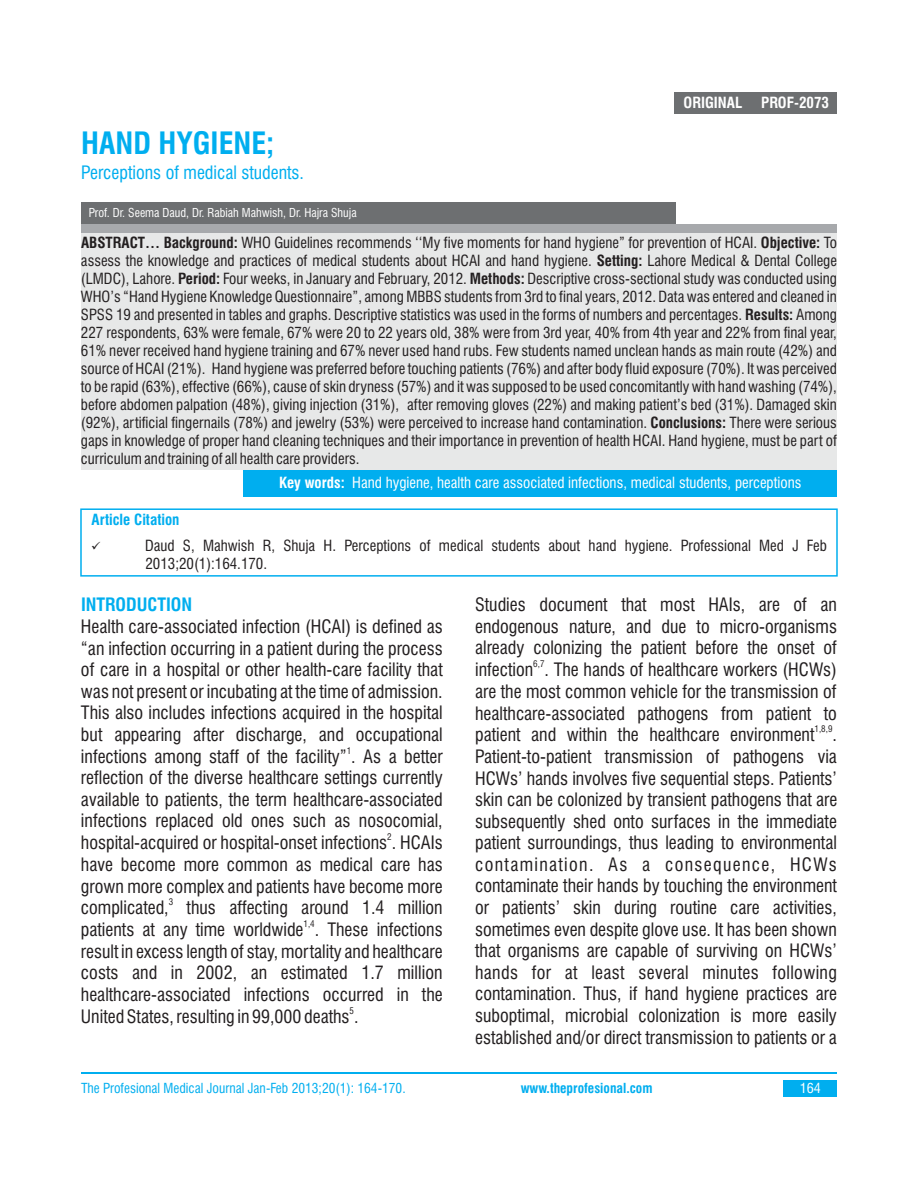
<style>
.page{position:relative;width:918px;height:1188px;background:#fff}
.page>*{position:absolute;margin:0;border:0;box-sizing:border-box;transform-origin:0 0}
.t1{font:700 condensed 30px "Swiss 721 BT";color:#00aeef}
.t2{font:condensed 18px/21.6px "Swiss 721 BT";color:#231f20}
.t3{font:condensed 18px "Swiss 721 BT";letter-spacing:.02em;color:#231f20}
.t4{font:condensed 18px "Swiss 721 BT";letter-spacing:.075em;color:#231f20}
.t5{font:condensed 18px "Swiss 721 BT";color:#00aeef}
.t6{font:700 condensed 18px "Swiss 721 BT";color:#00aeef}
.t7{font:condensed 15px/18px "Swiss 721 BT";color:#231f20;text-align:justify}
.t8{font:condensed 15px "Swiss 721 BT";color:#fff}
.t9{font:700 condensed 15px "Swiss 721 BT";color:#fff}
.t10{font:700 condensed 15px "Swiss 721 BT";color:#00aeef}
.t11{font:condensed 13.5px "Swiss 721 BT";color:#00aeef}
.t12{font:700 condensed 13.5px "Swiss 721 BT";color:#00aeef}
.t13{font:condensed 13.5px "Swiss 721 BT";color:#fff;scale:1.04 1}
.t14{font:condensed 12px "Swiss 721 BT";color:#fff}
.t15{font:condensed 9px "Swiss 721 BT";color:#231f20}
.s1{font-weight:700}
</style>
<div class="page">
<div style="left:81px;top:202px;width:594px;height:22px;background:#6d6f71"></div>
<div style="left:81px;top:224px;width:756px;height:10px;background:#a7a9ac"></div>
<div style="left:81px;top:234px;width:756px;height:236px;background:#e7e8e8"></div>
<div style="left:243px;top:470px;width:594px;height:27px;background:#00aeef"></div>
<div style="left:675px;top:92px;width:162px;height:21px;background:#6d6f71"></div>
<div style="left:783px;top:1080px;width:54px;height:16px;background:#00aeef"></div>
<hr style="left:81px;top:1073px;width:756px;height:1px;background:#00aeef">
<div style="left:80px;top:508px;width:758px;height:69px;border:2px solid #00aeef"></div>
<h1 class="t1" style="left:81px;top:132px;width:195px">HAND HYGIENE;</h1>
<p class="t5" style="left:81px;top:165px;width:224px">Perceptions of medical students.</p>
<p class="t14" style="left:89px;top:208px;width:269px">Prof. Dr. Seema Daud, Dr. Rabiah Mahwish, Dr. Hajra Shuja</p>
<p class="t9" style="left:684px;top:97px;width:60px">ORIGINAL</p>
<p class="t9" style="left:761px;top:97px;width:69px">PROF-2073</p>
<p class="t7" style="left:81px;top:235px;width:758px"><span class="s1">ABSTRACT… Background:</span> WHO Guidelines recommends ‘‘My five moments for hand hygiene” for prevention of HCAI. <span class="s1">Objective:</span> To assess the knowledge and practices of medical students about HCAI and hand hygiene. <span class="s1">Setting:</span> Lahore Medical &amp; Dental College (LMDC), Lahore. <span class="s1">Period:</span> Four weeks, in January and February, 2012. <span class="s1">Methods:</span> Descriptive cross-sectional study was conducted using WHO’s “Hand Hygiene Knowledge Questionnaire”, among MBBS students from 3rd to final years, 2012. Data was entered and cleaned in SPSS 19 and presented in tables and graphs. Descriptive statistics was used in the forms of numbers and percentages. <span class="s1">Results:</span> Among 227 respondents, 63% were female, 67% were 20 to 22 years old, 38% were from 3rd year, 40% from 4th year and 22% from final year, 61% never received hand hygiene training and 67% never used hand rubs. Few students named unclean hands as main route (42%) and source of HCAI (21%). Hand hygiene was preferred before touching patients (76%) and after body fluid exposure (70%). It was perceived to be rapid (63%), effective (66%), cause of skin dryness (57%) and it was supposed to be used concomitantly with hand washing (74%), before abdomen palpation (48%), giving injection (31%), after removing gloves (22%) and making patient’s bed (31%). Damaged skin (92%), artificial fingernails (78%) and jewelry (53%) were perceived to increase hand contamination. <span class="s1">Conclusions:</span> There were serious gaps in knowledge of proper hand cleaning techniques and their importance in prevention of health HCAI. Hand hygiene, must be part of curriculum and training of all health care providers.</p>
<p class="t10" style="left:92px;top:514px;width:89px">Article Citation</p>
<p class="t8" style="left:279px;top:476px;width:524px"><span class="s1">Key words:</span> Hand hygiene, health care associated infections, medical students, perceptions</p>
<p class="t7" style="left:145px;top:538px;width:683px">Daud S, Mahwish R, Shuja H. Perceptions of medical students about hand hygiene. Professional Med J Feb<br>2013;20(1):164.170.</p>
<p class="t6" style="left:81px;top:598px;width:113px">INTRODUCTION</p>
<p class="t2" style="left:475px;top:596px;width:363px">Studies document that most HAIs, are of an</p>
<p class="t2" style="left:81px;top:617px;width:363px">Health care-associated infection (HCAI) is defined as</p>
<p class="t2" style="left:475px;top:617px;width:363px">endogenous nature, and due to micro-organisms</p>
<p class="t2" style="left:81px;top:639px;width:363px">“an infection occurring in a patient during the process</p>
<p class="t2" style="left:475px;top:639px;width:363px">already colonizing the patient before the onset of</p>
<p class="t15" style="left:533px;top:661px;width:13px">6,7</p>
<p class="t2" style="left:81px;top:661px;width:363px">of care in a hospital or other health-care facility that</p>
<p class="t2" style="left:475px;top:661px;width:363px">infection . The hands of healthcare workers (HCWs)</p>
<p class="t2" style="left:81px;top:682px;width:363px">was not present or incubating at the time of admission.</p>
<p class="t2" style="left:475px;top:682px;width:363px">are the most common vehicle for the transmission of</p>
<p class="t2" style="left:81px;top:704px;width:363px">This also includes infections acquired in the hospital</p>
<p class="t2" style="left:475px;top:704px;width:363px">healthcare-associated pathogens from patient to</p>
<p class="t15" style="left:815px;top:726px;width:19px">1,8,9</p>
<p class="t2" style="left:81px;top:725px;width:363px">but appearing after discharge, and occupational</p>
<p class="t2" style="left:475px;top:726px;width:363px">patient and within the healthcare environment .</p>
<p class="t15" style="left:347px;top:747px;width:6px">1</p>
<p class="t2" style="left:81px;top:747px;width:363px">infections among staff of the facility” . As a better</p>
<p class="t2" style="left:475px;top:748px;width:363px">Patient-to-patient transmission of pathogens via</p>
<p class="t2" style="left:81px;top:769px;width:363px">reflection of the diverse healthcare settings currently</p>
<p class="t2" style="left:475px;top:769px;width:363px">HCWs’ hands involves five sequential steps. Patients’</p>
<p class="t2" style="left:81px;top:790px;width:363px">available to patients, the term healthcare-associated</p>
<p class="t2" style="left:475px;top:791px;width:364px">skin can be colonized by transient pathogens that are</p>
<p class="t2" style="left:81px;top:812px;width:363px">infections replaced old ones such as nosocomial,</p>
<p class="t2" style="left:475px;top:812px;width:363px">subsequently shed onto surfaces in the immediate</p>
<p class="t15" style="left:387px;top:834px;width:6px">2</p>
<p class="t2" style="left:81px;top:834px;width:363px">hospital-acquired or hospital-onset infections . HCAIs</p>
<p class="t2" style="left:475px;top:834px;width:363px">patient surroundings, thus leading to environmental</p>
<p class="t2" style="left:81px;top:855px;width:363px">have become more common as medical care has</p>
<p class="t4" style="left:475px;top:857px;width:363px">contamination. As a consequence, HCWs</p>
<p class="t2" style="left:81px;top:877px;width:363px">grown more complex and patients have become more</p>
<p class="t2" style="left:475px;top:877px;width:363px">contaminate their hands by touching the environment</p>
<p class="t15" style="left:169px;top:899px;width:6px">3</p>
<p class="t2" style="left:81px;top:899px;width:363px">complicated, thus affecting around 1.4 million</p>
<p class="t2" style="left:475px;top:899px;width:363px">or patients’ skin during routine care activities,</p>
<p class="t15" style="left:304px;top:920px;width:13px">1,4</p>
<p class="t2" style="left:81px;top:921px;width:363px">patients at any time worldwide . These infections</p>
<p class="t2" style="left:475px;top:920px;width:363px">sometimes even despite glove use. It has been shown</p>
<p class="t2" style="left:81px;top:942px;width:363px">result in excess length of stay, mortality and healthcare</p>
<p class="t2" style="left:475px;top:942px;width:363px">that organisms are capable of surviving on HCWs’</p>
<p class="t2" style="left:81px;top:964px;width:363px">costs and in 2002, an estimated 1.7 million</p>
<p class="t3" style="left:475px;top:965px;width:363px">hands for at least several minutes following</p>
<p class="t2" style="left:81px;top:986px;width:363px">healthcare-associated infections occurred in the</p>
<p class="t2" style="left:475px;top:985px;width:363px">contamination. Thus, if hand hygiene practices are</p>
<p class="t15" style="left:350px;top:1007px;width:6px">5</p>
<p class="t2" style="left:81px;top:1007px;width:279px">United States, resulting in 99,000 deaths .</p>
<p class="t2" style="left:475px;top:1006px;width:363px">suboptimal, microbial colonization is more easily established and/or direct transmission to patients or a</p>
<p class="t11" style="left:81px;top:1083px;width:326px">The Profesional Medical Journal Jan-Feb 2013;20(1): 164-170.</p>
<p class="t12" style="left:521px;top:1083px;width:133px">www.theprofesional.com</p>
<p class="t13" style="left:800px;top:1083px;width:22px">164</p>
</div>
